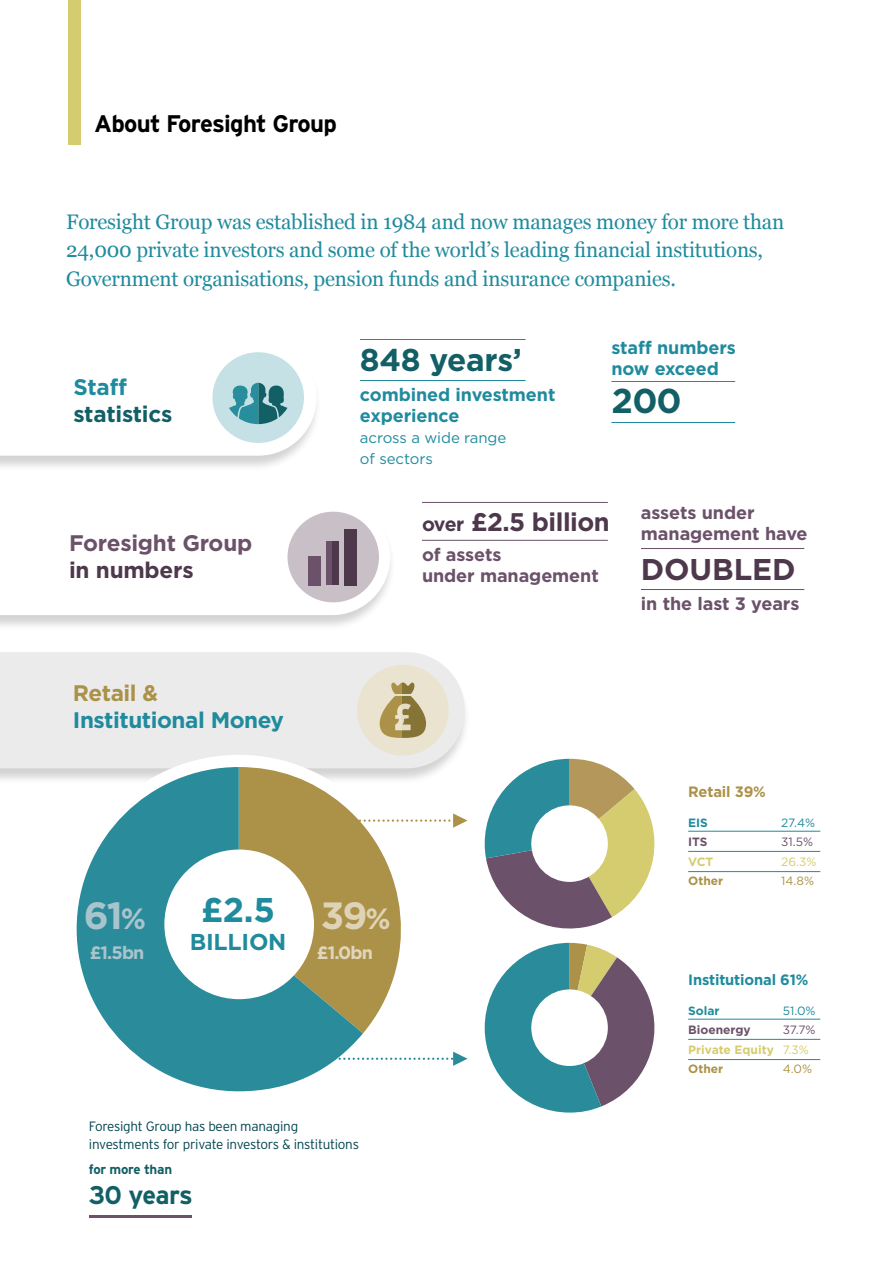
<style>
.page{position:relative;width:893px;height:1263px;background:#fff}
.page>*{position:absolute;margin:0;border:0;box-sizing:border-box;transform-origin:0 0}
.t1{font:700 37.95px "Gotham";color:#a9c4cd}
.t2{font:700 37.95px "Gotham";color:#ded3b6}
.t3{font:700 34.5px "Gotham";color:#125f65}
.t4{font:700 34.35px "Gotham";color:#208b9d}
.t5{font:700 31.5px "Gotham";letter-spacing:-.01em;color:#125f65}
.t6{font:700 30px "Gotham";letter-spacing:-.005em;color:#4d384c}
.t7{font:700 25.5px "Gotham";letter-spacing:-.02em;color:#4d384c}
.t8{font:700 25.5px "Interstate";letter-spacing:-.03em;color:#125f65}
.t9{font:700 24px "Interstate";letter-spacing:-.03em;color:#000}
.t10{font:700 22.95px "Gotham";letter-spacing:-.01em;color:#208b9d}
.t11{font:700 22.5px "Gotham";letter-spacing:-.02em;color:#208b9d}
.t12{font:700 22.5px "Gotham";letter-spacing:-.01em;color:#6b5169}
.t13{font:700 22.5px "Gotham";letter-spacing:-.01em;color:#125f65}
.t14{font:700 22.5px "Gotham";letter-spacing:-.01em;color:#4d384c}
.t15{font:700 22.5px "Gotham";letter-spacing:-.02em;color:#ac9248}
.t16{font:21px/28.5px "Georgia";letter-spacing:-.01em;color:#208b9d}
.t17{font:700 18px/21px "Gotham";letter-spacing:-.005em;color:#6b5169}
.t18{font:700 18px/21px "Gotham";letter-spacing:-.005em;color:#208b9d}
.t19{font:700 18px "Gotham";color:#a9c4cd}
.t20{font:700 18px "Gotham";color:#e1d6bd}
.t21{font:15px/21px "Gotham";letter-spacing:-.005em;color:#208b9d}
.t22{font:700 15px "Gotham";letter-spacing:-.01em;color:#208b9d}
.t23{font:700 15px "Gotham";letter-spacing:-.01em;color:#ac9248}
.t24{font:300 13.5px/18px "Interstate";letter-spacing:-.02em;color:#00444d}
.t25{font:700 13.35px "Interstate";letter-spacing:-.02em;color:#125f65}
.t26{font:700 12px/19.5px "Gotham";color:#d5cc6f}
.t27{font:700 12px "Gotham";color:#6b5169}
.t28{font:12px "Gotham";color:#208b9d}
.t29{font:12px "Gotham";color:#ac9248}
.t30{font:700 12px "Gotham";color:#208b9d}
.t31{font:12px "Gotham";color:#6b5169}
.t32{font:12px "Gotham";color:#d5cc6f}
.t33{font:700 12px "Gotham";color:#ac9248}
.s1{font-size:19.5px}
.s2{font-size:29.4px}
.s3{font-weight:400;color:#6b5169}
.s4{font-weight:400}
.s5{color:#ac9248}
</style>
<div class="page">
<div style="left:68px;top:0;width:13px;height:145px;background:#d5cc6f"></div>
<div style="left:0;top:339px;width:322px;height:133px;background:#000;opacity:.18"></div>
<div style="left:0;top:652px;width:470px;height:133px;background:#000;opacity:.18"></div>
<div style="left:0;top:652px;width:465px;height:116px;background:#ebebec"></div>
<div style="left:0;top:499px;width:396px;height:132px;background:#000;opacity:.18"></div>
<svg style="left:0;top:499px;width:390px;height:116px"></svg>
<svg style="left:485px;top:943px;width:170px;height:169px"></svg>
<div style="left:531px;top:989px;width:77px;height:77px;background:#fff;border-radius:50%"></div>
<svg style="left:485px;top:759px;width:170px;height:170px"></svg>
<div style="left:531px;top:805px;width:77px;height:77px;background:#fff;border-radius:50%"></div>
<hr style="left:688px;top:1019px;width:132px;height:1px;background:#208b9d">
<hr style="left:688px;top:1039px;width:132px;height:1px;background:#208b9d">
<hr style="left:688px;top:1059px;width:132px;height:1px;background:#208b9d">
<hr style="left:688px;top:831px;width:132px;height:1px;background:#208b9d">
<hr style="left:688px;top:851px;width:132px;height:1px;background:#208b9d">
<hr style="left:688px;top:871px;width:132px;height:1px;background:#208b9d">
<svg style="left:0;top:339px;width:317px;height:117px"></svg>
<div style="left:287px;top:512px;width:92px;height:90px;background:#c9c0c7;border-radius:50%"></div>
<hr style="left:360px;top:339px;width:166px;height:1px;background:#208b9d">
<hr style="left:360px;top:380px;width:166px;height:1px;background:#208b9d">
<hr style="left:611px;top:381px;width:124px;height:1px;background:#208b9d">
<hr style="left:611px;top:422px;width:124px;height:1px;background:#208b9d">
<div style="left:64px;top:755px;width:349px;height:348px;background:#fff;border-radius:50%"></div>
<svg style="left:363px;top:767px;width:58px;height:266px"></svg>
<svg style="left:77px;top:767px;width:286px;height:324px;fill:#2a8c9b"></svg>
<div style="left:164px;top:849px;width:150px;height:150px;background:#fff;border-radius:50%"></div>
<hr style="left:422px;top:502px;width:186px;height:1px;background:#6b5169">
<hr style="left:422px;top:540px;width:186px;height:1px;background:#6b5169">
<div style="left:357px;top:665px;width:92px;height:91px;background:#e9e3cf;border-radius:50%"></div>
<svg style="left:380px;top:682px;width:46px;height:56px"></svg>
<div style="left:308px;top:556px;width:12px;height:29px;background:#6b5169"></div>
<div style="left:326px;top:541px;width:6px;height:44px;background:#6b5169"></div>
<div style="left:332px;top:541px;width:7px;height:44px;background:#4d384c"></div>
<div style="left:345px;top:529px;width:12px;height:56px;background:#4d384c"></div>
<hr style="left:641px;top:548px;width:163px;height:1px;background:#6b5169">
<hr style="left:641px;top:589px;width:163px;height:1px;background:#6b5169">
<svg style="left:322px;top:813px;width:145px;height:15px"></svg>
<svg style="left:246px;top:1051px;width:221px;height:15px"></svg>
<hr style="left:89px;top:1215px;width:102px;height:3px;background:#6b5169">
<p class="t9" style="left:94px;top:110px;width:244px">About Foresight Group</p>
<p class="t16" style="left:66px;top:206px;width:719px">Foresight Group was established in 1984 and now manages money for more than<br>24,000 private investors and some of the world’s leading financial institutions,<br>Government organisations, pension funds and insurance companies.</p>
<p class="t11" style="left:73px;top:372px;width:55px">Staff</p>
<p class="t13" style="left:73px;top:399px;width:101px">statistics</p>
<p class="t12" style="left:69px;top:528px;width:185px">Foresight Group</p>
<p class="t14" style="left:69px;top:555px;width:126px">in numbers</p>
<p class="t15" style="left:73px;top:678px;width:87px">Retail &amp;</p>
<p class="t11" style="left:73px;top:705px;width:213px">Institutional Money</p>
<h3 class="t5" style="left:360px;top:338px;width:163px">848 years’</h3>
<p class="t18" style="left:360px;top:384px;width:197px">combined investment experience</p>
<p class="t21" style="left:360px;top:426px;width:148px">across a wide range of sectors</p>
<p class="t18" style="left:611px;top:337px;width:126px">staff numbers now exceed</p>
<h2 class="t3" style="left:611px;top:378px;width:72px">200</h2>
<p class="t7" style="left:422px;top:505px;width:189px"><span class="s1">over</span> £2.5 billion</p>
<p class="t17" style="left:422px;top:544px;width:178px">of assets<br>under management</p>
<p class="t17" style="left:641px;top:502px;width:168px">assets under management have</p>
<h3 class="t6" style="left:641px;top:549px;width:156px">DOUBLED</h3>
<p class="t17" style="left:641px;top:593px;width:160px">in the last 3 years</p>
<p class="t23" style="left:688px;top:782px;width:79px">Retail 39%</p>
<p class="t30" style="left:688px;top:814px;width:21px">EIS</p>
<p class="t28" style="left:781px;top:815px;width:35px">27.4%</p>
<p class="t27" style="left:688px;top:834px;width:21px">ITS</p>
<p class="t31" style="left:781px;top:834px;width:33px">31.5%</p>
<p class="t26" style="left:688px;top:852px;width:27px">VCT</p>
<p class="t32" style="left:781px;top:854px;width:37px">26.3%</p>
<p class="t33" style="left:688px;top:873px;width:37px">Other</p>
<p class="t29" style="left:781px;top:873px;width:34px">14.8%</p>
<h3 class="t4" style="left:201px;top:887px;width:75px">£2.5</h3>
<p class="t10" style="left:190px;top:926px;width:98px">BILLION</p>
<h1 class="t1" style="left:84px;top:890px;width:64px">61<span class="s2">%</span></h1>
<h1 class="t2" style="left:321px;top:890px;width:71px">39<span class="s2">%</span></h1>
<p class="t19" style="left:90px;top:941px;width:56px">£1.5bn</p>
<p class="t20" style="left:317px;top:941px;width:57px">£1.0bn</p>
<p class="t24" style="left:89px;top:1117px;width:271px">Foresight Group has been managing investments for private investors &amp; institutions</p>
<p class="t25" style="left:89px;top:1162px;width:85px">for more than</p>
<p class="t8" style="left:89px;top:1180px;width:105px">30 years</p>
<p class="t22" style="left:688px;top:970px;width:122px">Institutional 61%</p>
<p class="t30" style="left:688px;top:1002px;width:33px">Solar</p>
<p class="t28" style="left:783px;top:1003px;width:34px">51.0%</p>
<p class="t27" style="left:688px;top:1022px;width:64px">Bioenergy</p>
<p class="t26" style="left:688px;top:1020px;width:129px;text-indent:94px"><span class="s3">37.7%<br></span>Private Equity <span class="s4">7.3%<br></span><span class="s5">Other</span></p>
<p class="t29" style="left:783px;top:1061px;width:31px">4.0%</p>
</div>
